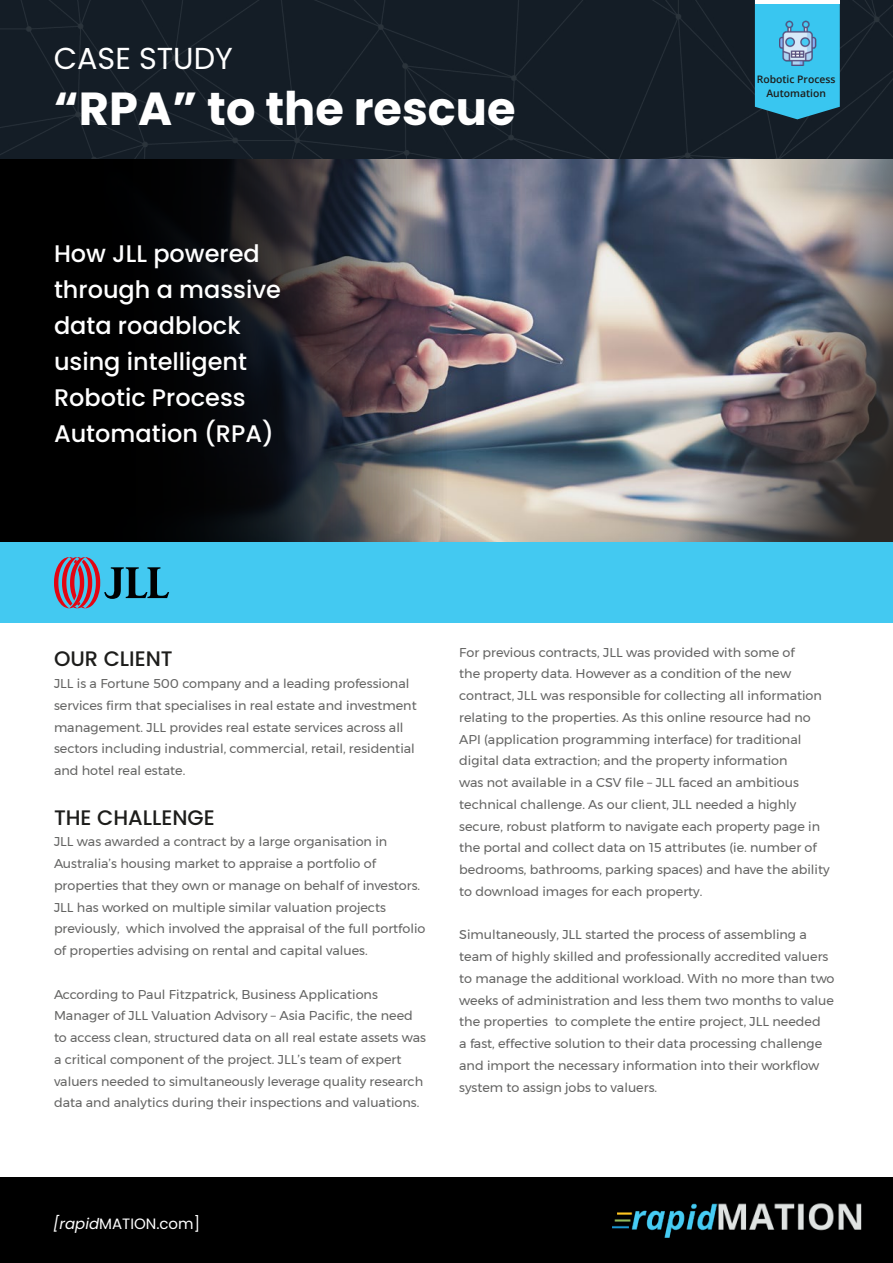
<style>
.page{position:relative;width:893px;height:1263px;background:#fff}
.page>*{position:absolute;margin:0;border:0;box-sizing:border-box;transform-origin:0 0}
.t1{font:700 46.35px "Poppins";color:#fff}
.t2{font:30.3px "Poppins";color:#fff}
.t3{font:500 24px/36px "Poppins";color:#fff}
.t4{font:500 21px "Poppins";color:#1d1d1b}
.t5{font:15px "Poppins";color:#fff}
.t6{font:12.75px/21.8px "Montserrat";color:#646463}
.t7{font:600 10.35px/14.4px "Open Sans";color:#1d1d1b;text-align:center}
.s1{font-style:italic}
</style>
<div class="page">
<div style="left:0;top:1178px;width:893px;height:85px;background:#000"></div>
<img style="left:612px;top:1203px;width:249px;height:35px">
<div style="left:0;top:507px;width:893px;height:116px;background:#43c9f1"></div>
<img style="left:597px;top:158px;width:296px;height:383px">
<img style="left:0;top:158px;width:597px;height:383px">
<div style="left:0;top:0;width:893px;height:158px;background:#141d26"></div>
<svg style="left:755px;top:4px;width:85px;height:115px"></svg>
<img style="left:780px;top:16px;width:36px;height:49px">
<hr style="left:755px;top:0;width:85px;height:4px;background:#fff">
<svg style="left:54px;top:557px;width:115px;height:51px"></svg>
<h2 class="t2" style="left:54px;top:41px;width:180px">CASE STUDY</h2>
<h1 class="t1" style="left:54px;top:81px;width:463px">“RPA” to the rescue</h1>
<h3 class="t3" style="left:54px;top:236px;width:229px">How JLL powered through a massive data roadblock using intelligent<br>Robotic Process<br>Automation (RPA)</h3>
<p class="t7" style="left:757px;top:71px;width:80px">Robotic Process<br>Automation</p>
<h3 class="t4" style="left:54px;top:647px;width:120px">OUR CLIENT</h3>
<p class="t6" style="left:54px;top:672px;width:364px">JLL is a Fortune 500 company and a leading professional services firm that specialises in real estate and investment management. JLL provides real estate services across all sectors including industrial, commercial, retail, residential and hotel real estate.</p>
<h3 class="t4" style="left:54px;top:805px;width:162px">THE CHALLENGE</h3>
<p class="t6" style="left:54px;top:831px;width:373px">JLL was awarded a contract by a large organisation in Australia’s housing market to appraise a portfolio of properties that they own or manage on behalf of investors.<br>JLL has worked on multiple similar valuation projects previously, which involved the appraisal of the full portfolio of properties advising on rental and capital values.</p>
<p class="t6" style="left:54px;top:983px;width:374px">According to Paul Fitzpatrick, Business Applications Manager of JLL Valuation Advisory – Asia Pacific, the need to access clean, structured data on all real estate assets was a critical component of the project. JLL’s team of expert valuers needed to simultaneously leverage quality research data and analytics during their inspections and valuations.</p>
<p class="t6" style="left:459px;top:641px;width:372px">For previous contracts, JLL was provided with some of<br>the property data. However as a condition of the new contract, JLL was responsible for collecting all information relating to the properties. As this online resource had no API (application programming interface) for traditional digital data extraction; and the property information<br>was not available in a CSV file – JLL faced an ambitious technical challenge. As our client, JLL needed a highly secure, robust platform to navigate each property page in the portal and collect data on 15 attributes (ie. number of bedrooms, bathrooms, parking spaces) and have the ability to download images for each property.</p>
<p class="t6" style="left:459px;top:924px;width:377px">Simultaneously, JLL started the process of assembling a team of highly skilled and professionally accredited valuers to manage the additional workload. With no more than two weeks of administration and less them two months to value the properties to complete the entire project, JLL needed<br>a fast, effective solution to their data processing challenge and import the necessary information into their workflow system to assign jobs to valuers.</p>
<p class="t5" style="left:53px;top:1215px;width:148px"><span class="s1">[rapid</span>MATION.com]</p>
</div>
